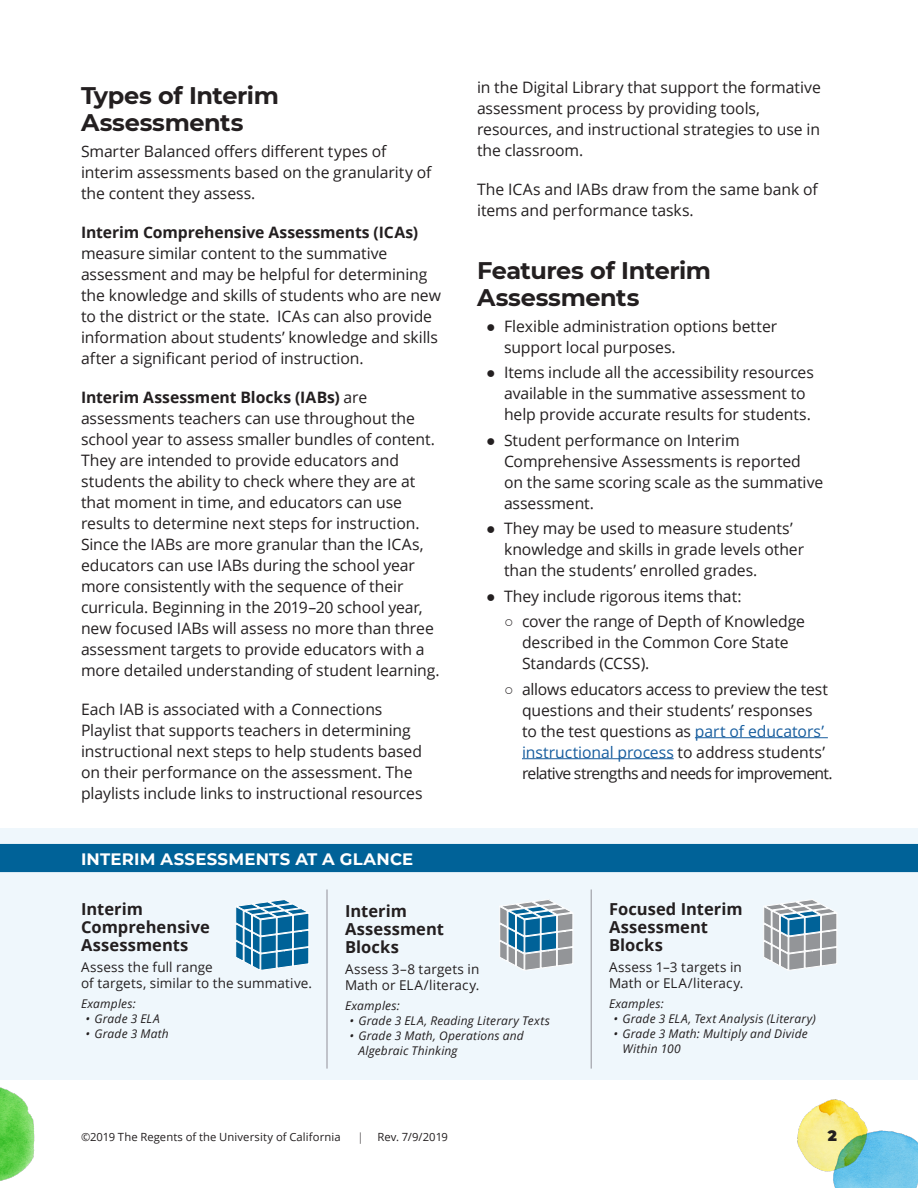
<style>
.page{position:relative;width:918px;height:1188px;background:#fff}
.page>*{position:absolute;margin:0;border:0;box-sizing:border-box;transform-origin:0 0}
.t1{font:700 24px/27px "Montserrat";letter-spacing:-.02em;color:#231f20}
.IA_graphic_titles{font:700 16.5px/18px "Open Sans";letter-spacing:.005em;color:#231f20}
.t2{font:700 16.5px "Montserrat";letter-spacing:.015em;color:#fff}
.t3{font:15.75px/21px "Open Sans";letter-spacing:-.005em;color:#231f20}
.t4{font:900 15px "Montserrat";color:#231f20}
.t5{font:13.5px/16.5px "Open Sans";letter-spacing:.01em;color:#231f20}
.t6{font:italic 12px/15px "Open Sans";letter-spacing:.015em;color:#231f20}
.t7{font:11.25px "Open Sans";letter-spacing:.005em;color:#231f20}
.s1{font-weight:700}
.s2{font-family:"Arial"}
.s3{color:#175d9e}
.s4{font-weight:300}
</style>
<div class="page">
<div style="left:0;top:828px;width:918px;height:252px;background:#eff7fc"></div>
<hr style="left:327px;top:890px;width:1px;height:179px;background:#929199">
<hr style="left:591px;top:890px;width:1px;height:179px;background:#929199">
<div style="left:0;top:844px;width:918px;height:28px;background:#006298"></div>
<hr style="left:695px;top:737px;width:133px;height:1px;background:#175d9e">
<hr style="left:522px;top:758px;width:152px;height:1px;background:#175d9e">
<svg style="left:236px;top:900px;width:73px;height:70px"></svg>
<svg style="left:499px;top:899px;width:74px;height:71px"></svg>
<svg style="left:763px;top:900px;width:74px;height:70px"></svg>
<img style="left:833px;top:1131px;width:85px;height:57px">
<img style="left:0;top:1087px;width:34px;height:94px">
<img style="left:798px;top:1099px;width:69px;height:73px">
<h2 class="t1" style="left:81px;top:81px;width:199px">Types of Interim<br>Assessments</h2>
<p class="t3" style="left:81px;top:140px;width:352px">Smarter Balanced offers different types of interim assessments based on the granularity of the content they assess.</p>
<p class="t3" style="left:81px;top:221px;width:361px"><span class="s1">Interim Comprehensive Assessments (ICAs) </span>measure similar content to the summative assessment and may be helpful for determining the knowledge and skills of students who are new to the district or the state. ICAs can also provide information about students’ knowledge and skills after a significant period of instruction.</p>
<p class="t3" style="left:81px;top:386px;width:360px"><span class="s1">Interim Assessment Blocks (IABs)</span> are assessments teachers can use throughout the school year to assess smaller bundles of content.<br>They are intended to provide educators and students the ability to check where they are at that moment in time, and educators can use results to determine next steps for instruction.<br>Since the IABs are more granular than the ICAs, educators can use IABs during the school year more consistently with the sequence of their curricula. Beginning in the 2019–20 school year, new focused IABs will assess no more than three assessment targets to provide educators with a more detailed understanding of student learning.</p>
<p class="t3" style="left:81px;top:698px;width:343px">Each IAB is associated with a Connections Playlist that supports teachers in determining instructional next steps to help students based on their performance on the assessment. The playlists include links to instructional resources</p>
<p class="t3" style="left:477px;top:76px;width:345px">in the Digital Library that support the formative assessment process by providing tools, resources, and instructional strategies to use in the classroom.</p>
<p class="t3" style="left:477px;top:178px;width:342px">The ICAs and IABs draw from the same bank of items and performance tasks.</p>
<h2 class="t1" style="left:477px;top:256px;width:236px">Features of Interim<br>Assessments</h2>
<p class="t3" style="left:504px;top:315px;width:275px;text-indent:-18px"><span class="s2">●</span> Flexible administration options better support local purposes.</p>
<p class="t3" style="left:504px;top:361px;width:311px;text-indent:-18px"><span class="s2">●</span> Items include all the accessibility resources available in the summative assessment to help provide accurate results for students.</p>
<p class="t3" style="left:504px;top:429px;width:321px;text-indent:-18px"><span class="s2">●</span> Student performance on Interim<br>Comprehensive Assessments is reported on the same scoring scale as the summative assessment.</p>
<p class="t3" style="left:504px;top:517px;width:302px;text-indent:-18px"><span class="s2">●</span> They may be used to measure students’ knowledge and skills in grade levels other than the students’ enrolled grades.</p>
<p class="t3" style="left:486px;top:585px;width:257px"><span class="s2">●</span> They include rigorous items that:</p>
<p class="t3" style="left:522px;top:610px;width:284px;text-indent:-18px"><span class="s2">○</span> cover the range of Depth of Knowledge described in the Common Core State<br>Standards (CCSS).</p>
<p class="t3" style="left:522px;top:678px;width:312px;text-indent:-18px"><span class="s2">○</span> allows educators access to preview the test questions and their students’ responses<br>to the test questions as <span class="s3">part of educators’ instructional process</span> to address students’ relative strengths and needs for improvement.</p>
<h2 class="t2" style="left:81px;top:847px;width:334px">INTERIM ASSESSMENTS AT A GLANCE</h2>
<h3 class="IA_graphic_titles" style="left:81px;top:900px;width:130px">Interim<br>Comprehensive<br>Assessments</h3>
<p class="t5" style="left:81px;top:959px;width:233px">Assess the full range<br>of targets, similar to the summative.</p>
<p class="t6" style="left:81px;top:996px;width:56px">Examples:</p>
<p class="t6" style="left:86px;top:1011px;width:76px">• Grade 3 ELA</p>
<p class="t6" style="left:86px;top:1026px;width:85px">• Grade 3 Math</p>
<h3 class="IA_graphic_titles" style="left:345px;top:901px;width:101px">Interim<br>Assessment<br>Blocks</h3>
<p class="t5" style="left:345px;top:960px;width:136px">Assess 3–8 targets in<br>Math or ELA/literacy.</p>
<p class="t6" style="left:345px;top:998px;width:56px">Examples:</p>
<p class="t6" style="left:350px;top:1013px;width:202px">• Grade 3 ELA, Reading Literary Texts</p>
<p class="t6" style="left:358px;top:1028px;width:167px;text-indent:-9px">• Grade 3 Math, Operations and<br>Algebraic Thinking</p>
<h3 class="IA_graphic_titles" style="left:609px;top:900px;width:135px">Focused Interim<br>Assessment<br>Blocks</h3>
<p class="t5" style="left:609px;top:959px;width:136px">Assess 1–3 targets in<br>Math or ELA/literacy.</p>
<p class="t6" style="left:609px;top:996px;width:56px">Examples:</p>
<p class="t6" style="left:614px;top:1011px;width:204px">• Grade 3 ELA, Text Analysis (Literary)</p>
<p class="t6" style="left:622px;top:1026px;width:187px;text-indent:-9px">• Grade 3 Math: Multiply and Divide<br>Within 100</p>
<p class="t7" style="left:81px;top:1129px;width:261px">©2019 The Regents of the University of California</p>
<p class="t7" style="left:357px;top:1129px;width:92px"><span class="s4">|</span> Rev. 7/9/2019</p>
<p class="t4" style="left:828px;top:1124px;width:11px">2</p>
</div>
